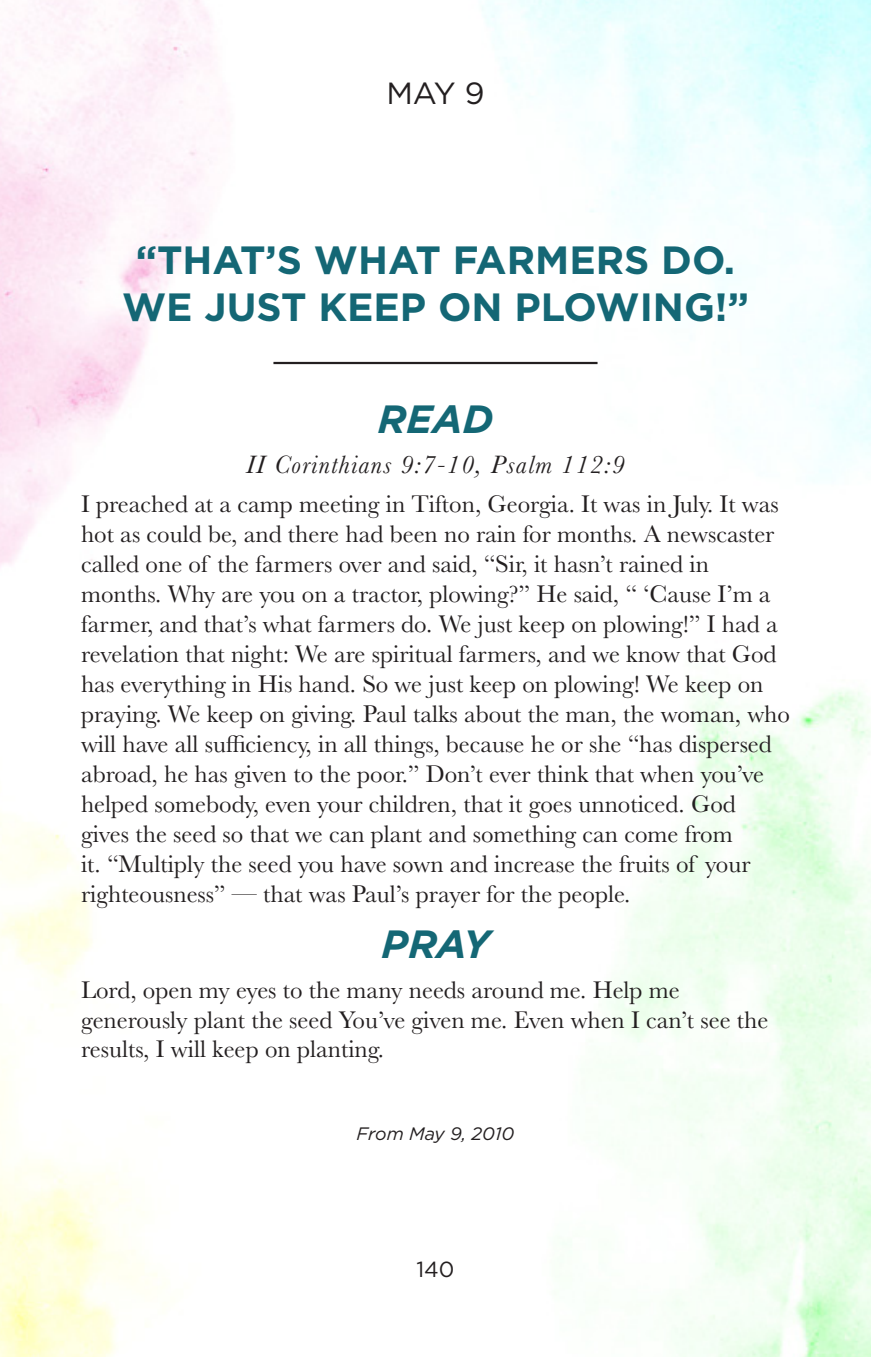
<style>
.page{position:relative;width:871px;height:1357px;background:#fff}
.page>*{position:absolute;margin:0;border:0;box-sizing:border-box;transform-origin:0 0}
.Devo_Quote{font:700 39.38px/47.2px "Gotham";color:#146775;text-align:center}
.Devo_READ_Subheader{font:italic 700 39.38px "Gotham";color:#146775}
.Devo_PRAY_Subheader{font:italic 700 39.38px "Gotham";color:#146775}
.Devo_Date_at_Top{font:30.6px "Gotham";color:#231f20}
.Devo_Scripture_Refs{font:italic 26.1px "Baskerville";letter-spacing:.05em;color:#231f20}
.Devo_Body_Copy{font:24.97px/29.9px "Baskerville";color:#231f20}
.t1{font:21.82px "Gotham";color:#231f20}
.Devo_Footnote_Date{font:italic 18px "Gotham";letter-spacing:-.005em;color:#231f20}
</style>
<div class="page">
<hr style="left:273px;top:362px;width:324px;height:2px;background:#231f20">
<p class="Devo_Date_at_Top" style="left:386px;top:74px;width:100px">MAY 9</p>
<p class="Devo_Quote" style="left:122px;top:236px;width:628px">“THAT’S WHAT FARMERS DO.<br>WE JUST KEEP ON PLOWING!”</p>
<p class="Devo_READ_Subheader" style="left:378px;top:393px;width:117px">READ</p>
<p class="Devo_Scripture_Refs" style="left:246px;top:447px;width:380px">II Corinthians 9:7-10, Psalm 112:9</p>
<p class="Devo_Body_Copy" style="left:81px;top:489px;width:710px">I preached at a camp meeting in Tifton, Georgia. It was in July. It was hot as could be, and there had been no rain for months. A newscaster called one of the farmers over and said, “Sir, it hasn’t rained in months. Why are you on a tractor, plowing?” He said, “ ‘Cause I’m a farmer, and that’s what farmers do. We just keep on plowing!” I had a revelation that night: We are spiritual farmers, and we know that God has everything in His hand. So we just keep on plowing! We keep on praying. We keep on giving. Paul talks about the man, the woman, who will have all sufficiency, in all things, because he or she “has dispersed abroad, he has given to the poor.” Don’t ever think that when you’ve helped somebody, even your children, that it goes unnoticed. God gives the seed so that we can plant and something can come from<br>it. “Multiply the seed you have sown and increase the fruits of your righteousness” — that was Paul’s prayer for the people.</p>
<p class="Devo_PRAY_Subheader" style="left:382px;top:918px;width:109px">PRAY</p>
<p class="Devo_Body_Copy" style="left:81px;top:975px;width:689px">Lord, open my eyes to the many needs around me. Help me generously plant the seed You’ve given me. Even when I can’t see the results, I will keep on planting.</p>
<p class="Devo_Footnote_Date" style="left:356px;top:1122px;width:159px">From May 9, 2010</p>
<p class="t1" style="left:416px;top:1255px;width:40px">140</p>
</div>
